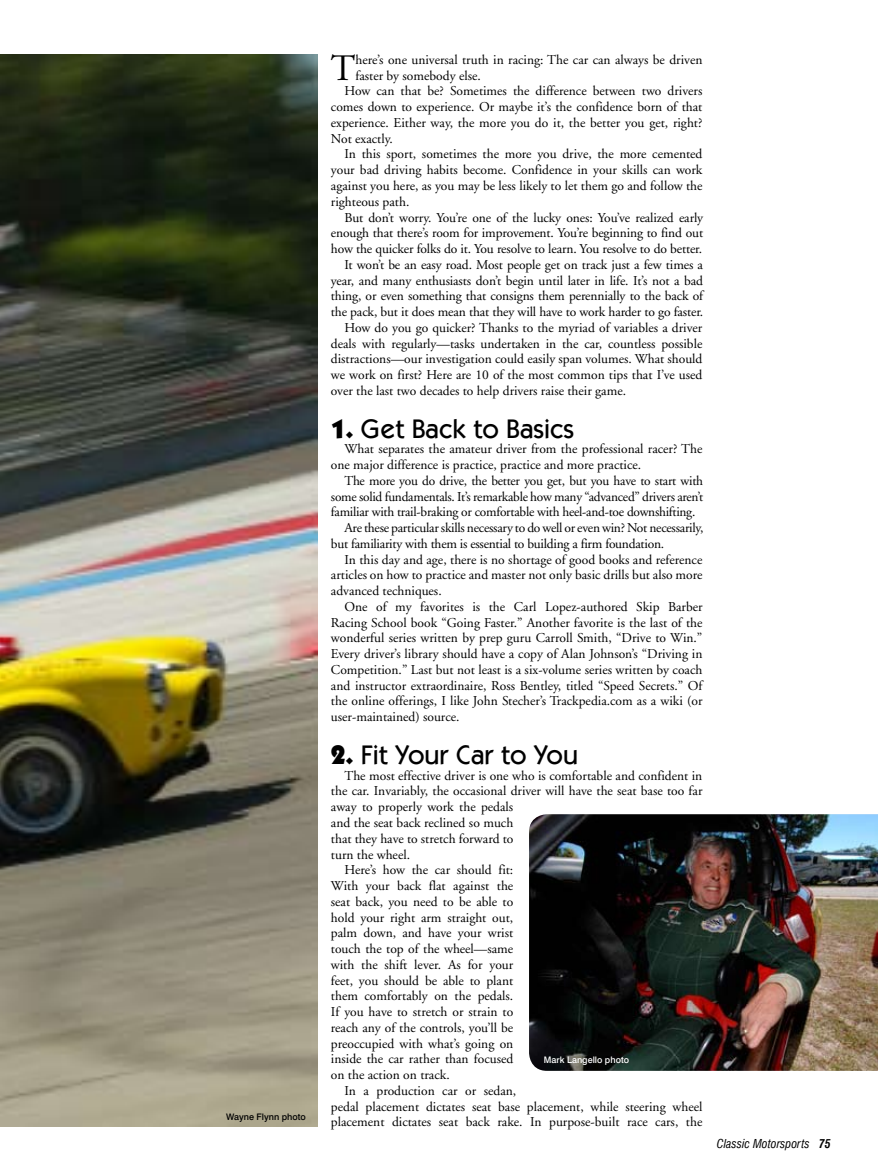
<style>
.page{position:relative;width:878px;height:1175px;background:#fff}
.page>*{position:absolute;margin:0;border:0;box-sizing:border-box;transform-origin:0 0}
.t1{font:37.2px "Adobe Garamond";color:#000}
.t2{font:500 27px "Itc Kabel";color:#000}
.t3{font:13.5px/15.8px "Adobe Garamond";color:#000}
.t4{font:13.5px "Adobe Garamond";letter-spacing:-.02em;color:#000}
.t5{font:italic condensed 12px "Swiss 721 BT";color:#000}
.t6{font:500 9px "Swiss 721 BT";color:#fff}
.t7{font:500 9px "Swiss 721 BT";color:#000}
.s1{font-weight:900}
.s2{font-weight:700}
</style>
<div class="page">
<img style="left:0;top:54px;width:317px;height:1072px">
<img style="left:529px;top:814px;width:349px;height:256px">
<p class="t7" style="left:226px;top:1110px;width:81px">Wayne Flynn photo</p>
<h1 class="t1" style="left:331px;top:48px;width:26px">T</h1>
<p class="t3" style="left:355px;top:52px;width:348px">here’s one universal truth in racing: The car can always be driven</p>
<p class="t3" style="left:355px;top:68px;width:127px">faster by somebody else.</p>
<p class="t3" style="left:344px;top:84px;width:359px">How can that be? Sometimes the difference between two drivers</p>
<p class="t3" style="left:331px;top:99px;width:373px">comes down to experience. Or maybe it’s the confidence born of that</p>
<p class="t3" style="left:331px;top:115px;width:373px">experience. Either way, the more you do it, the better you get, right?</p>
<p class="t3" style="left:331px;top:131px;width:63px">Not exactly.</p>
<p class="t3" style="left:344px;top:147px;width:359px">In this sport, sometimes the more you drive, the more cemented</p>
<p class="t3" style="left:331px;top:162px;width:373px">your bad driving habits become. Confidence in your skills can work</p>
<p class="t3" style="left:331px;top:178px;width:373px">against you here, as you may be less likely to let them go and follow the</p>
<p class="t3" style="left:331px;top:194px;width:80px">righteous path.</p>
<p class="t3" style="left:344px;top:210px;width:360px">But don’t worry. You’re one of the lucky ones: You’ve realized early</p>
<p class="t3" style="left:331px;top:225px;width:373px">enough that there’s room for improvement. You’re beginning to find out</p>
<p class="t3" style="left:331px;top:241px;width:373px">how the quicker folks do it. You resolve to learn. You resolve to do better.</p>
<p class="t3" style="left:344px;top:257px;width:360px">It won’t be an easy road. Most people get on track just a few times a</p>
<p class="t3" style="left:331px;top:273px;width:374px">year, and many enthusiasts don’t begin until later in life. It’s not a bad</p>
<p class="t3" style="left:331px;top:288px;width:374px">thing, or even something that consigns them perennially to the back of</p>
<p class="t3" style="left:331px;top:304px;width:374px">the pack, but it does mean that they will have to work harder to go faster.</p>
<p class="t3" style="left:344px;top:320px;width:359px">How do you go quicker? Thanks to the myriad of variables a driver</p>
<p class="t3" style="left:331px;top:336px;width:373px">deals with regularly—tasks undertaken in the car, countless possible</p>
<p class="t3" style="left:331px;top:351px;width:373px">distractions—our investigation could easily span volumes. What should</p>
<p class="t3" style="left:331px;top:367px;width:373px">we work on first? Here are 10 of the most common tips that I’ve used</p>
<p class="t3" style="left:331px;top:383px;width:296px">over the last two decades to help drivers raise their game.</p>
<h2 class="t2" style="left:331px;top:412px;width:245px"><span class="s1">1.</span> Get Back to Basics</h2>
<p class="t3" style="left:331px;top:441px;width:373px;text-indent:14px">What separates the amateur driver from the professional racer? The one major difference is practice, practice and more practice.</p>
<p class="t4" style="left:344px;top:473px;width:360px">The more you do drive, the better you get, but you have to start with</p>
<p class="t4" style="left:331px;top:489px;width:374px">some solid fundamentals. It’s remarkable how many “advanced” drivers aren’t</p>
<p class="t4" style="left:331px;top:505px;width:366px">familiar with trail-braking or comfortable with heel-and-toe downshifting.</p>
<p class="t4" style="left:344px;top:520px;width:360px">Are these particular skills necessary to do well or even win? Not necessarily,</p>
<p class="t4" style="left:331px;top:536px;width:335px">but familiarity with them is essential to building a firm foundation.</p>
<p class="t3" style="left:344px;top:552px;width:359px">In this day and age, there is no shortage of good books and reference</p>
<p class="t3" style="left:331px;top:567px;width:373px">articles on how to practice and master not only basic drills but also more</p>
<p class="t3" style="left:331px;top:583px;width:112px">advanced techniques.</p>
<p class="t3" style="left:344px;top:599px;width:360px">One of my favorites is the Carl Lopez-authored Skip Barber</p>
<p class="t3" style="left:331px;top:615px;width:373px">Racing School book “Going Faster.” Another favorite is the last of the</p>
<p class="t3" style="left:331px;top:630px;width:373px">wonderful series written by prep guru Carroll Smith, “Drive to Win.”</p>
<p class="t3" style="left:331px;top:646px;width:373px">Every driver’s library should have a copy of Alan Johnson’s “Driving in</p>
<p class="t3" style="left:331px;top:662px;width:373px">Competition.” Last but not least is a six-volume series written by coach</p>
<p class="t3" style="left:331px;top:678px;width:373px">and instructor extraordinaire, Ross Bentley, titled “Speed Secrets.” Of</p>
<p class="t3" style="left:331px;top:693px;width:373px">the online offerings, I like John Stecher’s Trackpedia.com as a wiki (or</p>
<p class="t3" style="left:331px;top:709px;width:130px">user-maintained) source.</p>
<h2 class="t2" style="left:331px;top:738px;width:249px"><span class="s1">2.</span> Fit Your Car to You</h2>
<p class="t3" style="left:344px;top:768px;width:359px">The most effective driver is one who is comfortable and confident in</p>
<p class="t3" style="left:331px;top:783px;width:373px">the car. Invariably, the occasional driver will have the seat base too far</p>
<p class="t3" style="left:331px;top:799px;width:184px">away to properly work the pedals</p>
<p class="t3" style="left:331px;top:815px;width:184px">and the seat back reclined so much</p>
<p class="t3" style="left:331px;top:831px;width:184px">that they have to stretch forward to</p>
<p class="t3" style="left:331px;top:846px;width:81px">turn the wheel.</p>
<p class="t3" style="left:344px;top:862px;width:170px">Here’s how the car should fit:</p>
<p class="t3" style="left:331px;top:878px;width:184px">With your back flat against the</p>
<p class="t3" style="left:331px;top:894px;width:184px">seat back, you need to be able to</p>
<p class="t3" style="left:331px;top:909px;width:184px">hold your right arm straight out,</p>
<p class="t3" style="left:331px;top:925px;width:184px">palm down, and have your wrist</p>
<p class="t3" style="left:331px;top:941px;width:184px">touch the top of the wheel—same</p>
<p class="t3" style="left:331px;top:957px;width:184px">with the shift lever. As for your</p>
<p class="t3" style="left:331px;top:972px;width:184px">feet, you should be able to plant</p>
<p class="t3" style="left:331px;top:988px;width:184px">them comfortably on the pedals.</p>
<p class="t3" style="left:331px;top:1004px;width:184px">If you have to stretch or strain to</p>
<p class="t3" style="left:331px;top:1020px;width:184px">reach any of the controls, you’ll be</p>
<p class="t3" style="left:331px;top:1035px;width:184px">preoccupied with what’s going on</p>
<p class="t3" style="left:331px;top:1051px;width:184px">inside the car rather than focused</p>
<p class="t3" style="left:331px;top:1067px;width:120px">on the action on track.</p>
<p class="t3" style="left:344px;top:1083px;width:173px">In a production car or sedan,</p>
<p class="t3" style="left:331px;top:1098px;width:373px">pedal placement dictates seat base placement, while steering wheel</p>
<p class="t3" style="left:331px;top:1114px;width:373px">placement dictates seat back rake. In purpose-built race cars, the</p>
<p class="t6" style="left:544px;top:1054px;width:86px">Mark Langello photo</p>
<p class="t5" style="left:716px;top:1136px;width:115px">Classic Motorsports <span class="s2">75</span></p>
</div>
